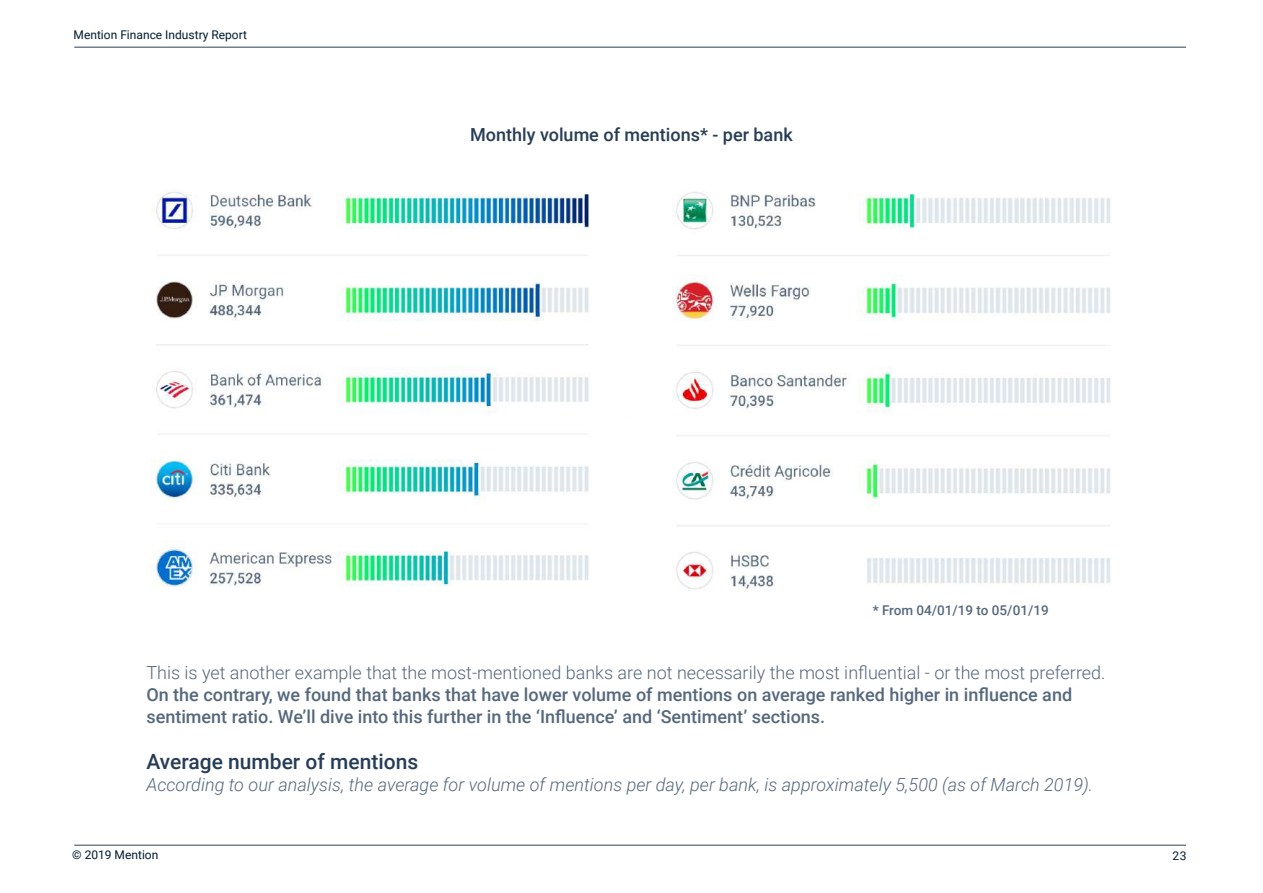
<style>
.page{position:relative;width:1263px;height:893px;background:#fff}
.page>*{position:absolute;margin:0;border:0;box-sizing:border-box;transform-origin:0 0}
.t1{font:500 21px "Roboto";color:#263d55}
.t2{font:500 18px/21.6px "Roboto";color:#55687c}
.t3{font:300 18px "Roboto";color:#55687c}
.t4{font:italic 300 18px "Roboto";color:#55687c}
.t5{font:500 18px "Roboto";color:#263d55}
.t6{font:500 13.5px "Roboto";color:#55687c}
.t7{font:12px "Roboto";color:#001b2f}
</style>
<div class="page">
<hr style="left:74px;top:47px;width:1112px;height:1px;background:#687782">
<hr style="left:74px;top:845px;width:1112px;height:1px;background:#687782">
<img style="left:672px;top:192px;width:439px;height:397px">
<img style="left:151px;top:192px;width:439px;height:395px">
<p class="t7" style="left:74px;top:26px;width:175px">Mention Finance Industry Report</p>
<p class="t5" style="left:470px;top:122px;width:324px">Monthly volume of mentions* - per bank</p>
<p class="t6" style="left:873px;top:600px;width:177px">* From 04/01/19 to 05/01/19</p>
<p class="t3" style="left:146px;top:660px;width:960px">This is yet another example that the most-mentioned banks are not necessarily the most influential - or the most preferred.</p>
<p class="t2" style="left:146px;top:683px;width:927px">On the contrary, we found that banks that have lower volume of mentions on average ranked higher in influence and sentiment ratio. We’ll dive into this further in the ‘Influence’ and ‘Sentiment’ sections.</p>
<p class="t1" style="left:146px;top:747px;width:273px">Average number of mentions</p>
<p class="t4" style="left:146px;top:772px;width:948px">According to our analysis, the average for volume of mentions per day, per bank, is approximately 5,500 (as of March 2019).</p>
<p class="t7" style="left:72px;top:847px;width:88px">© 2019 Mention</p>
<p class="t7" style="left:1172px;top:847px;width:15px">23</p>
</div>
